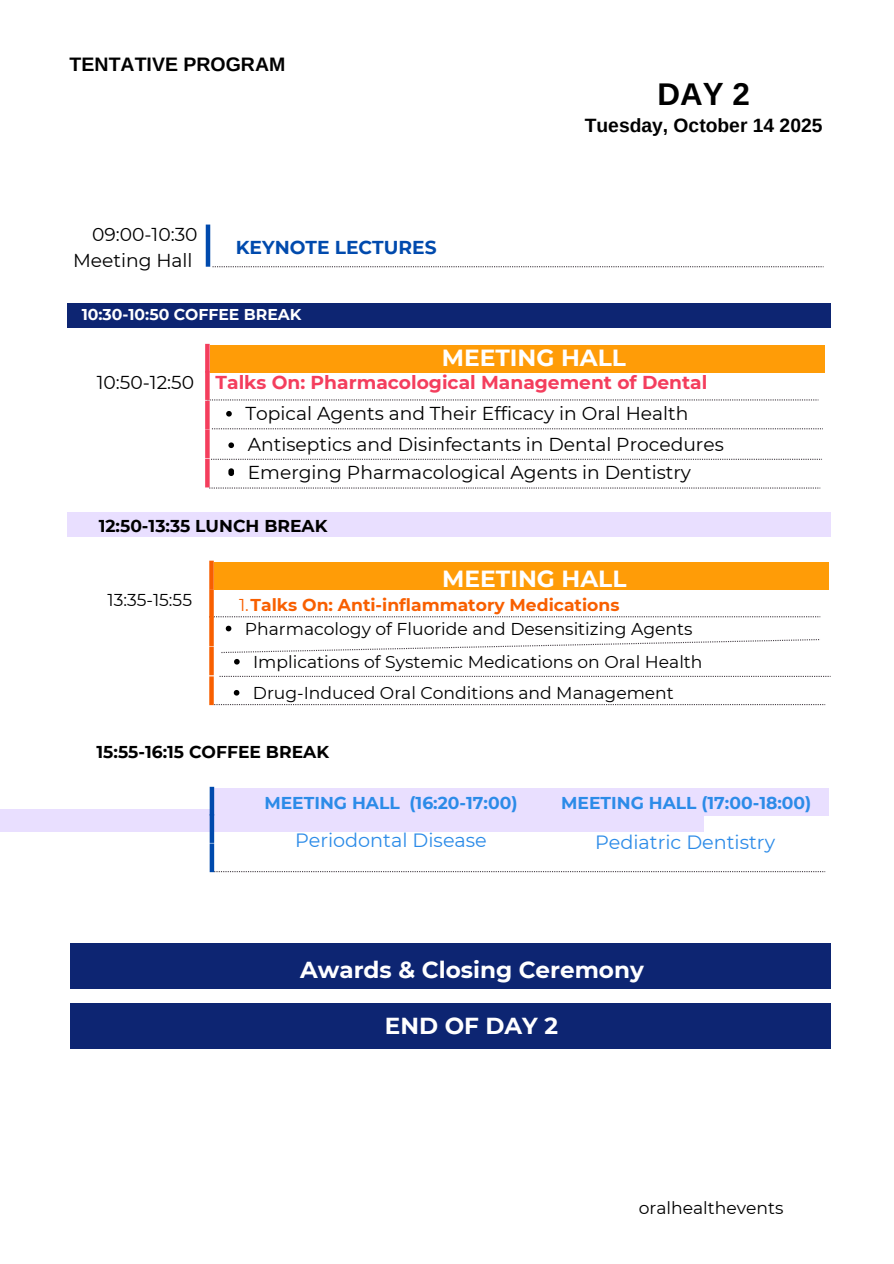
<style>
.page{position:relative;width:894px;height:1264px;background:#fff}
.page>*{position:absolute;margin:0;border:0;box-sizing:border-box;transform-origin:0 0}
.t1{font:700 31.35px "Arimo";color:#000}
.t2{font:700 23.4px "Montserrat";color:#fff}
.t3{font:700 23.1px "Montserrat";color:#fff}
.t4{font:700 19.5px "Arimo";color:#000}
.t5{font:19.2px "Montserrat";color:#2c8be8}
.t6{font:700 19.2px "Arimo";color:#000}
.t7{font:18.6px/25.8px "Montserrat";color:#000}
.t8{font:700 18.6px "Montserrat";color:#004aad}
.t9{font:17.1px/23.2px "Montserrat";color:#000}
.t10{font:700 17.1px "Montserrat";color:#2c8be8}
.t11{font:700 17.1px "Montserrat";color:#000}
.t12{font:700 15.6px "Montserrat";color:#fff}
.s1{font-weight:700;color:#f43e5d}
.s2{color:#f85f00}
.s3{font-weight:700;color:#f85f00}
</style>
<div class="page">
<div style="left:68px;top:303px;width:762px;height:25px;background:#0d2572"></div>
<svg style="left:212px;top:266px;width:611px;height:1px"></svg>
<hr style="left:206px;top:224px;width:4px;height:43px;background:#004aad">
<div style="left:209px;top:345px;width:615px;height:27px;background:#ff9c07"></div>
<svg style="left:205px;top:344px;width:4px;height:27px"></svg>
<svg style="left:209px;top:399px;width:609px;height:1px"></svg>
<svg style="left:205px;top:371px;width:4px;height:29px"></svg>
<svg style="left:205px;top:400px;width:4px;height:29px"></svg>
<svg style="left:226px;top:411px;width:6px;height:5px"></svg>
<svg style="left:212px;top:428px;width:609px;height:1px"></svg>
<div style="left:68px;top:512px;width:762px;height:25px;background:#e9dfff"></div>
<div style="left:0;top:808px;width:703px;height:23px;background:#e9dfff"></div>
<div style="left:214px;top:788px;width:614px;height:27px;background:#e9dfff"></div>
<hr style="left:210px;top:786px;width:4px;height:29px;background:#004aad">
<svg style="left:214px;top:871px;width:611px;height:1px"></svg>
<div style="left:209px;top:814px;width:5px;height:28px;background:#004aad"></div>
<div style="left:209px;top:843px;width:5px;height:29px;background:#004aad"></div>
<div style="left:214px;top:562px;width:614px;height:27px;background:#ff9c07"></div>
<div style="left:209px;top:560px;width:5px;height:29px;background:#f85f00"></div>
<svg style="left:214px;top:616px;width:606px;height:1px"></svg>
<div style="left:209px;top:589px;width:5px;height:29px;background:#f85f00"></div>
<div style="left:209px;top:617px;width:5px;height:29px;background:#f85f00"></div>
<svg style="left:226px;top:625px;width:5px;height:6px"></svg>
<div style="left:209px;top:646px;width:5px;height:29px;background:#f85f00"></div>
<svg style="left:234px;top:659px;width:5px;height:5px"></svg>
<svg style="left:214px;top:704px;width:611px;height:1px"></svg>
<div style="left:209px;top:676px;width:5px;height:29px;background:#f85f00"></div>
<svg style="left:234px;top:690px;width:5px;height:5px"></svg>
<svg style="left:219px;top:676px;width:611px;height:1px"></svg>
<svg style="left:205px;top:429px;width:4px;height:29px"></svg>
<svg style="left:228px;top:442px;width:6px;height:6px"></svg>
<svg style="left:211px;top:459px;width:610px;height:1px"></svg>
<svg style="left:205px;top:459px;width:4px;height:28px"></svg>
<svg style="left:228px;top:468px;width:6px;height:8px"></svg>
<svg style="left:209px;top:487px;width:611px;height:1px"></svg>
<div style="left:70px;top:1002px;width:760px;height:46px;background:#0d2572"></div>
<div style="left:70px;top:943px;width:760px;height:45px;background:#0d2572"></div>
<svg style="left:221px;top:639px;width:599px;height:14px"></svg>
<p class="t4" style="left:70px;top:54px;width:217px">TENTATIVE PROGRAM</p>
<p class="t7" style="left:73px;top:222px;width:126px;text-align:right">09:00-10:30<br>Meeting Hall</p>
<p class="t8" style="left:236px;top:236px;width:202px">KEYNOTE LECTURES</p>
<p class="t12" style="left:82px;top:305px;width:221px">10:30-10:50 COFFEE BREAK</p>
<h1 class="t1" style="left:657px;top:76px;width:94px">DAY 2</h1>
<p class="t6" style="left:584px;top:115px;width:239px">Tuesday, October 14 2025</p>
<p class="t2" style="left:441px;top:343px;width:185px">MEETING HALL</p>
<p class="t7" style="left:245px;top:366px;width:463px;line-height:31.2px;text-indent:-149px">10:50-12:50 <span class="s1">Talks On: Pharmacological Management of Dental<br></span>Topical Agents and Their Efficacy in Oral Health</p>
<p class="t7" style="left:248px;top:431px;width:477px;line-height:27.9px">Antiseptics and Disinfectants in Dental Procedures<br>Emerging Pharmacological Agents in Dentistry</p>
<p class="t11" style="left:99px;top:515px;width:230px">12:50-13:35 LUNCH BREAK</p>
<p class="t2" style="left:442px;top:564px;width:185px">MEETING HALL</p>
<p class="t9" style="left:108px;top:588px;width:86px">13:35-15:55</p>
<p class="t9" style="left:245px;top:593px;width:449px;text-indent:-6px"><span class="s2">1.</span><span class="s3">Talks On: Anti-inflammatory Medications<br></span>Pharmacology of Fluoride and Desensitizing Agents</p>
<p class="t9" style="left:253px;top:646px;width:451px;line-height:31px">Implications of Systemic Medications on Oral Health<br>Drug-Induced Oral Conditions and Management</p>
<p class="t11" style="left:97px;top:741px;width:234px">15:55-16:15 COFFEE BREAK</p>
<p class="t10" style="left:264px;top:792px;width:255px">MEETING HALL (16:20-17:00)</p>
<p class="t5" style="left:295px;top:828px;width:193px">Periodontal Disease</p>
<p class="t10" style="left:561px;top:792px;width:252px">MEETING HALL (17:00-18:00)</p>
<p class="t5" style="left:595px;top:830px;width:181px">Pediatric Dentistry</p>
<p class="t3" style="left:300px;top:955px;width:345px">Awards &amp; Closing Ceremony</p>
<p class="t3" style="left:385px;top:1011px;width:174px">END OF DAY 2</p>
<p class="t9" style="left:638px;top:1196px;width:146px">oralhealthevents</p>
</div>
